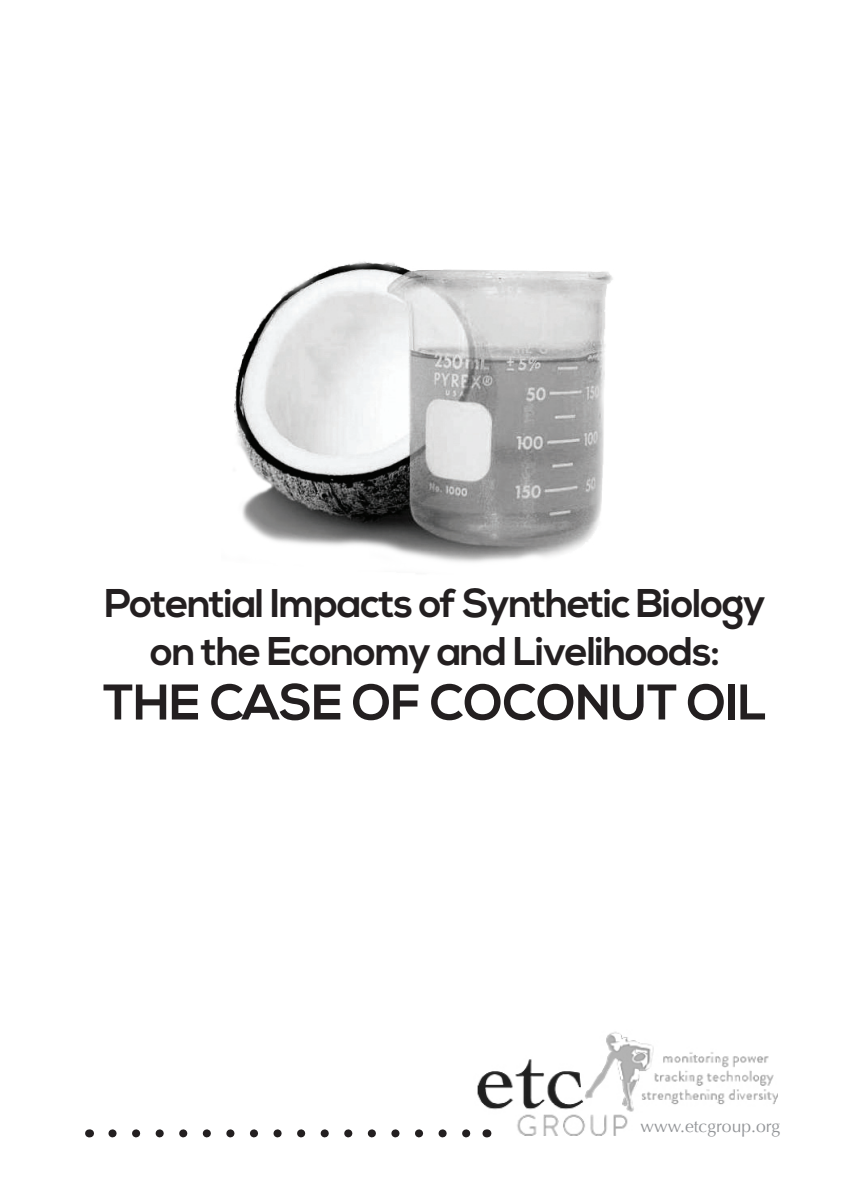
<style>
.page{position:relative;width:842px;height:1191px;background:#fff}
.page>*{position:absolute;margin:0;border:0;box-sizing:border-box;transform-origin:0 0}
.t1{font:700 50px "Nexa";letter-spacing:-.01em;color:#231f20}
.t2{font:700 40px/48px "Nexa";letter-spacing:-.03em;color:#231f20;text-align:center}
.t3{font:17.4px "Optima";color:#939598}
</style>
<div class="page">
<img style="left:477px;top:1032px;width:300px;height:103px">
<svg style="left:112px;top:1129px;width:359px;height:8px"></svg>
<img style="left:234px;top:261px;width:379px;height:302px">
<p class="t2" style="left:104px;top:580px;width:663px">Potential Impacts of Synthetic Biology on the Economy and Livelihoods:</p>
<p class="t1" style="left:103px;top:673px;width:666px">THE CASE OF COCONUT OIL</p>
<p class="t3" style="left:641px;top:1116px;width:141px">www.etcgroup.org</p>
</div>
